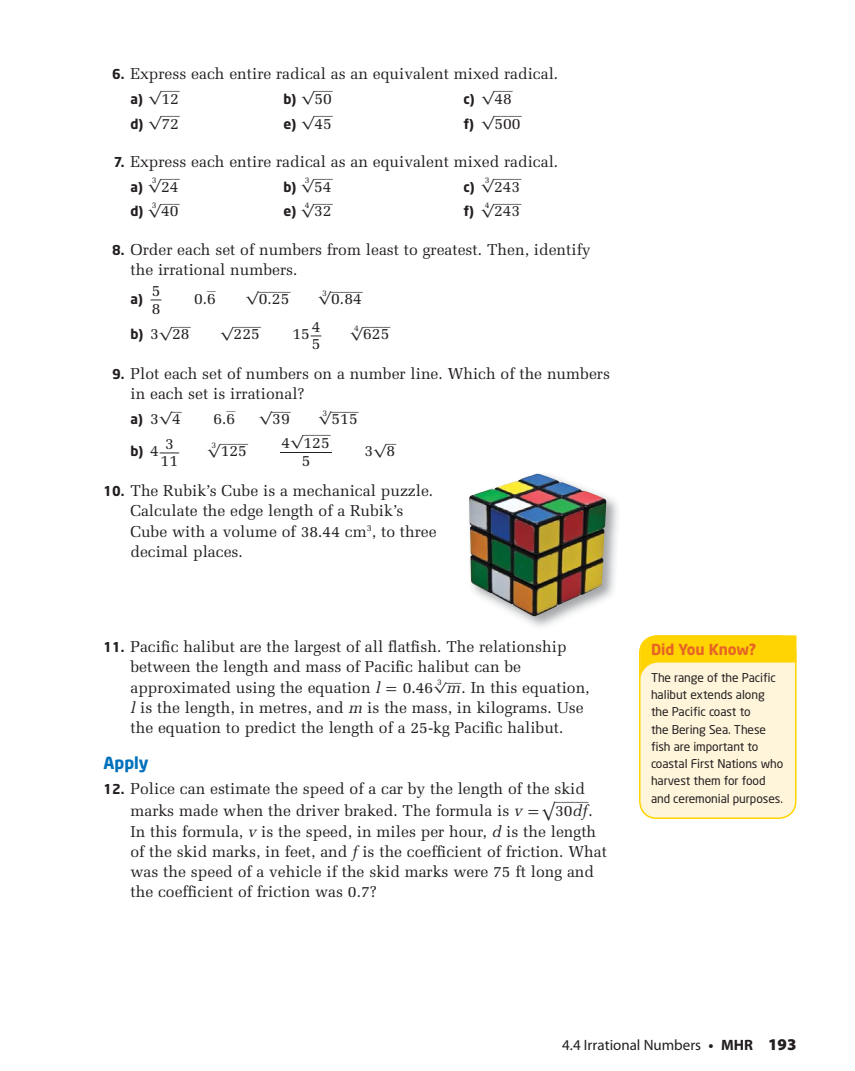
<style>
.page{position:relative;width:855px;height:1071px;background:#fff}
.page>*{position:absolute;margin:0;border:0;box-sizing:border-box;transform-origin:0 0}
.t1{font:700 16.5px "Neo Sans";color:#0071bc}
.t2{font:15.75px/20.2px "Melior LT Std";color:#231f20}
.t3{font:15px "Myriad Pro";color:#231f20}
.t4{font:700 15px "Neo Sans";letter-spacing:-.005em;color:#e76425}
.t5{font:700 13.5px "Neo Sans";color:#231f20}
.t6{font:12.6px "Uni Math";color:#231f20}
.t7{font:12.6px "Uni Math";color:#231f20;scale:1.11 1}
.t8{font:12.6px "Uni Math";color:#231f20;scale:1.08 1}
.t9{font:12.6px "Melior LT Std";color:#231f20;scale:.7 1}
.t10{font:12.6px "Uni Math";color:#231f20;scale:.82 1}
.t11{font:12.6px "Uni Math";color:#231f20;scale:1.24 1}
.t12{font:12.3px "Uni Math";color:#231f20;scale:1.28 1}
.t13{font:12.15px "Uni Math";color:#231f20;scale:1.3 1}
.t14{font:12.15px "Uni Math";color:#231f20;scale:1.29 1}
.t15{font:12px/17.2px "Neo Sans";letter-spacing:-.005em;color:#231f20}
.t16{font:9.9px "Uni Math";color:#231f20;scale:1.59 1}
.t17{font:8.7px "Melior LT Std";color:#231f20}
.s1{font-family:"Neo Sans";font-weight:700;font-size:13.5px}
.s2{font-family:"Uni Math";font-weight:400;font-size:12.15px}
.s3{font-family:"Uni Math";font-weight:400;font-size:12.3px}
.s4{font-family:"Melior LT Std";font-weight:400;font-size:15.75px}
.s5{font-family:"Uni Math";font-weight:400;font-size:12px}
.s6{font-family:"Uni Math";font-size:12.3px}
.s7{font-size:23.7px}
.s8{font-style:italic}
.s9{font-family:"Uni Math"}
.s10{font-family:"Uni Math";font-size:17.4px}
.s11{font-weight:700}
.s12{font-weight:900;font-size:16.5px}
</style>
<div class="page">
<svg style="left:639px;top:635px;width:158px;height:184px;background:#ffefb5"></svg>
<img style="left:518px;top:497px;width:100px;height:130px">
<img style="left:469px;top:473px;width:138px;height:143px">
<p class="t2" style="left:112px;top:64px;width:448px"><span class="s1">6.</span> Express each entire radical as an equivalent mixed radical.</p>
<p class="t5" style="left:130px;top:93px;width:34px">a) <span class="s2">√</span></p>
<p class="t6" style="left:161px;top:81px;width:21px">___</p>
<p class="t2" style="left:161px;top:89px;width:19px">12</p>
<p class="t5" style="left:284px;top:93px;width:34px">b) <span class="s3">√</span></p>
<p class="t6" style="left:314px;top:81px;width:21px">___</p>
<p class="t2" style="left:314px;top:89px;width:19px">50</p>
<p class="t5" style="left:464px;top:93px;width:34px">c) <span class="s3">√</span></p>
<p class="t6" style="left:494px;top:81px;width:21px">___</p>
<p class="t2" style="left:494px;top:89px;width:19px">48</p>
<p class="t5" style="left:130px;top:118px;width:34px">d) <span class="s2">√</span></p>
<p class="t6" style="left:161px;top:106px;width:21px">___</p>
<p class="t2" style="left:314px;top:114px;width:19px">45</p>
<p class="t5" style="left:464px;top:118px;width:34px">f) <span class="s3">√</span></p>
<p class="t7" style="left:494px;top:106px;width:27px">____</p>
<p class="t2" style="left:161px;top:114px;width:19px">72</p>
<p class="t5" style="left:284px;top:118px;width:34px">e) <span class="s2">√</span></p>
<p class="t6" style="left:314px;top:106px;width:21px">___</p>
<p class="t2" style="left:494px;top:114px;width:28px">500</p>
<p class="t2" style="left:114px;top:152px;width:446px"><span class="s1">7.</span> Express each entire radical as an equivalent mixed radical.</p>
<p class="t5" style="left:130px;top:181px;width:14px">a)</p>
<p class="t17" style="left:152px;top:176px;width:6px">3</p>
<p class="t14" style="left:150px;top:181px;width:11px">√</p>
<p class="t6" style="left:161px;top:169px;width:21px">___</p>
<p class="t17" style="left:485px;top:176px;width:6px">3</p>
<p class="t17" style="left:305px;top:176px;width:6px">3</p>
<p class="t13" style="left:303px;top:181px;width:11px">√</p>
<p class="t6" style="left:314px;top:169px;width:21px">___</p>
<p class="t12" style="left:483px;top:181px;width:11px">√</p>
<p class="t7" style="left:494px;top:169px;width:27px">____</p>
<p class="t2" style="left:161px;top:177px;width:19px">24</p>
<p class="t5" style="left:284px;top:181px;width:14px">b)</p>
<p class="t2" style="left:314px;top:177px;width:19px">54</p>
<p class="t5" style="left:464px;top:181px;width:13px">c)</p>
<p class="t2" style="left:494px;top:177px;width:28px">243</p>
<p class="t17" style="left:152px;top:200px;width:6px">3</p>
<p class="t17" style="left:305px;top:200px;width:6px">4</p>
<p class="t17" style="left:485px;top:200px;width:6px">4</p>
<p class="t12" style="left:150px;top:206px;width:11px">√</p>
<p class="t6" style="left:161px;top:194px;width:21px">___</p>
<p class="t12" style="left:303px;top:206px;width:11px">√</p>
<p class="t6" style="left:314px;top:194px;width:21px">___</p>
<p class="t12" style="left:483px;top:206px;width:11px">√</p>
<p class="t7" style="left:494px;top:194px;width:27px">____</p>
<p class="t2" style="left:314px;top:202px;width:19px">32</p>
<p class="t5" style="left:464px;top:205px;width:12px">f)</p>
<p class="t5" style="left:130px;top:205px;width:14px">d)</p>
<p class="t2" style="left:161px;top:202px;width:19px">40</p>
<p class="t5" style="left:284px;top:205px;width:14px">e)</p>
<p class="t2" style="left:494px;top:202px;width:28px">243</p>
<p class="t2" style="left:131px;top:240px;width:462px;text-indent:-18px"><span class="s1">8.</span> Order each set of numbers from least to greatest. Then, identify the irrational numbers.</p>
<p class="t5" style="left:130px;top:293px;width:33px">a ) <sup>_</sup><sup>5</sup></p>
<p class="t2" style="left:152px;top:299px;width:10px">8</p>
<p class="t17" style="left:322px;top:288px;width:6px">3</p>
<p class="t9" style="left:207px;top:280px;width:14px">__</p>
<p class="t12" style="left:247px;top:294px;width:11px">√</p>
<p class="t6" style="left:258px;top:282px;width:34px">_____</p>
<p class="t12" style="left:320px;top:294px;width:11px">√</p>
<p class="t6" style="left:331px;top:282px;width:34px">_____</p>
<p class="t2" style="left:194px;top:289px;width:23px">0.6</p>
<p class="t2" style="left:259px;top:289px;width:32px">0.25</p>
<p class="t2" style="left:331px;top:289px;width:32px">0.84</p>
<p class="t2" style="left:234px;top:325px;width:28px">225</p>
<p class="t2" style="left:293px;top:325px;width:31px">1 5 <sup>_</sup>4</p>
<p class="t2" style="left:312px;top:334px;width:10px">5</p>
<p class="t17" style="left:354px;top:323px;width:6px">4</p>
<p class="t5" style="left:130px;top:328px;width:44px">b) <span class="s4">3</span> <span class="s3">√</span></p>
<p class="t6" style="left:172px;top:317px;width:21px">___</p>
<p class="t2" style="left:172px;top:325px;width:19px">28</p>
<p class="t12" style="left:222px;top:329px;width:11px">√</p>
<p class="t7" style="left:233px;top:317px;width:27px">____</p>
<p class="t12" style="left:352px;top:329px;width:11px">√</p>
<p class="t7" style="left:363px;top:317px;width:27px">____</p>
<p class="t2" style="left:363px;top:325px;width:28px">625</p>
<p class="t2" style="left:131px;top:364px;width:481px;text-indent:-18px"><span class="s1">9.</span> Plot each set of numbers on a number line. Which of the numbers in each set is irrational?</p>
<p class="t5" style="left:130px;top:413px;width:44px">a) <span class="s4">3</span> <span class="s5">√</span></p>
<p class="t10" style="left:172px;top:402px;width:14px">__</p>
<p class="t17" style="left:322px;top:408px;width:6px">3</p>
<p class="t13" style="left:320px;top:414px;width:11px">√</p>
<p class="t7" style="left:331px;top:402px;width:27px">____</p>
<p class="t9" style="left:227px;top:400px;width:14px">__</p>
<p class="t12" style="left:261px;top:414px;width:11px">√</p>
<p class="t6" style="left:272px;top:402px;width:21px">___</p>
<p class="t2" style="left:172px;top:409px;width:10px">4</p>
<p class="t2" style="left:213px;top:409px;width:23px">6.6</p>
<p class="t2" style="left:272px;top:409px;width:19px">39</p>
<p class="t2" style="left:332px;top:409px;width:28px">515</p>
<p class="t5" style="left:130px;top:445px;width:50px">b ) <span class="s4">4</span> <sup>_</sup><sup>3</sup></p>
<p class="t2" style="left:161px;top:451px;width:19px">11</p>
<p class="t17" style="left:212px;top:440px;width:6px">3</p>
<p class="t12" style="left:209px;top:446px;width:11px">√</p>
<p class="t7" style="left:220px;top:434px;width:27px">____</p>
<p class="t2" style="left:221px;top:442px;width:28px">125</p>
<p class="t2" style="left:281px;top:433px;width:25px">4 <span class="s6">√</span></p>
<p class="t7" style="left:303px;top:426px;width:27px">____</p>
<p class="t2" style="left:281px;top:434px;width:53px;line-height:17.9px;text-align:center"><span class="s7">__</span>125<br>5</p>
<p class="t2" style="left:364px;top:442px;width:32px">3 <span class="s6">√</span>8</p>
<p class="t10" style="left:386px;top:434px;width:14px">__</p>
<p class="t2" style="left:130px;top:481px;width:308px;text-indent:-27px"><span class="s1">10.</span> The Rubik’s Cube is a mechanical puzzle.<br>Calculate the edge length of a Rubik’s Cube with a volume of 38.44 cm<sup>3</sup>, to three decimal places.</p>
<p class="t2" style="left:131px;top:637px;width:438px;text-indent:-27px"><span class="s1">11.</span> Pacific halibut are the largest of all flatfish. The relationship between the length and mass of Pacific halibut can be approximated using the equation <span class="s8">l</span> <span class="s9">=</span> 0.46</p>
<p class="t17" style="left:437px;top:678px;width:6px">3</p>
<p class="t16" style="left:435px;top:684px;width:9px">√</p>
<p class="t11" style="left:446px;top:673px;width:14px">__</p>
<p class="t2" style="left:130px;top:678px;width:461px;text-indent:316px"><span class="s8">m</span> . In this equation, <span class="s8">l</span> is the length, in metres, and <span class="s8">m</span> is the mass, in kilograms. Use the equation to predict the length of a 25-kg Pacific halibut.</p>
<p class="t1" style="left:104px;top:756px;width:47px">Apply</p>
<p class="t2" style="left:130px;top:778px;width:464px;line-height:22.5px;text-indent:-27px"><span class="s1">12.</span> Police can estimate the speed of a car by the length of the skid marks made when the driver braked. The formula is <span class="s8">v</span> <span class="s9">=</span> <span class="s10">√</span>30<span class="s8">df</span> .</p>
<p class="t8" style="left:555px;top:792px;width:33px">_____</p>
<p class="t2" style="left:130px;top:822px;width:478px">In this formula, <span class="s8">v</span> is the speed, in miles per hour, <span class="s8">d</span> is the length of the skid marks, in feet, and <span class="s8">f</span> is the coefficient of friction. What was the speed of a vehicle if the skid marks were 75 ft long and the coefficient of friction was 0.7?</p>
<p class="t4" style="left:651px;top:643px;width:107px">Did You Know?</p>
<p class="t15" style="left:651px;top:670px;width:134px">The range of the Pacific halibut extends along the Pacific coast to<br>the Bering Sea. These fish are important to coastal First Nations who harvest them for food and ceremonial purposes.</p>
<p class="t3" style="left:562px;top:1040px;width:236px">4.4 Irrational Numbers <span class="s11">• MHR</span> <span class="s12">193</span></p>
</div>
